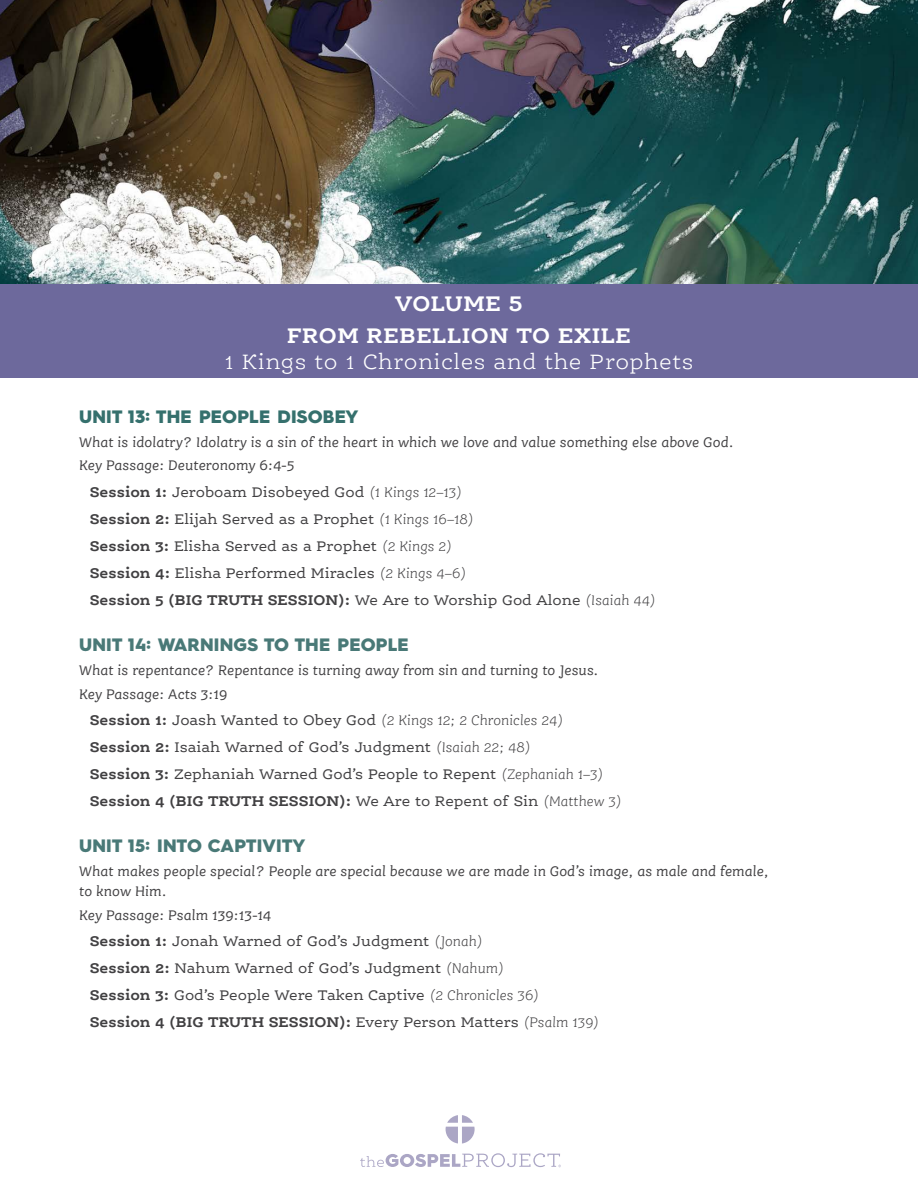
<style>
.page{position:relative;width:918px;height:1188px;background:#fff}
.page>*{position:absolute;margin:0;border:0;box-sizing:border-box;transform-origin:0 0}
.Volume_title{font:300 22.5px/26.1px "Ernestine Pro";letter-spacing:.02em;color:#fff;text-align:center}
.Volume_title-2{font:700 22.5px "Ernestine Pro";letter-spacing:.025em;color:#fff}
.unit_title{font:900 18px "Hurme Geometric Sans 4";letter-spacing:.01em;color:#497977}
.unit_title-2{font:900 18px "Hurme Geometric Sans 4";letter-spacing:.01em;color:#35706d}
.session{font:15px "Ernestine Pro";color:#414042}
.bpq_key_passage{font:italic 15px/19.5px "Ernestine Pro";color:#414042}
.session-2{font:700 15px "Ernestine Pro";color:#414042}
.session-3{font:italic 300 15px "Ernestine Pro";color:#414042}
.s1{font-weight:700}
.s2{font-weight:300;font-style:italic}
.s3{font-weight:400}
.s4{font-weight:700;font-style:normal}
.s5{font-weight:400;font-style:normal}
</style>
<div class="page">
<svg style="left:446px;top:1115px;width:29px;height:29px"></svg>
<svg style="left:360px;top:1153px;width:201px;height:14px"></svg>
<img style="left:0;top:0;width:918px;height:284px">
<div style="left:0;top:284px;width:918px;height:94px;background:#6d699c"></div>
<p class="Volume_title-2" style="left:395px;top:289px;width:129px">VOLUME 5</p>
<p class="Volume_title" style="left:224px;top:322px;width:471px"><span class="s1">FROM REBELLION TO EXILE<br></span>1 Kings to 1 Chronicles and the Prophets</p>
<p class="unit_title-2" style="left:79px;top:404px;width:281px">UNIT 13: THE PEOPLE DISOBEY</p>
<p class="bpq_key_passage" style="left:79px;top:432px;width:656px">What is idolatry? Idolatry is a sin of the heart in which we love and value something else above God.</p>
<p class="bpq_key_passage" style="left:79px;top:456px;width:217px">Key Passage: Deuteronomy 6:4-5</p>
<p class="session" style="left:90px;top:483px;width:374px"><span class="s1">Session 1:</span> Jeroboam Disobeyed God <span class="s2">(1 Kings 12–13)</span></p>
<p class="session" style="left:90px;top:510px;width:386px"><span class="s1">Session 2:</span> Elijah Served as a Prophet <span class="s2">(1 Kings 16–18)</span></p>
<p class="session" style="left:90px;top:537px;width:364px"><span class="s1">Session 3:</span> Elisha Served as a Prophet <span class="s2">(2 Kings 2)</span></p>
<p class="session" style="left:90px;top:564px;width:379px"><span class="s1">Session 4:</span> Elisha Performed Miracles <span class="s2">(2 Kings 4–6)</span></p>
<p class="session-2" style="left:90px;top:590px;width:568px">Session 5 (BIG TRUTH SESSION): <span class="s3">We Are to Worship God Alone</span> <span class="s2">(Isaiah 44)</span></p>
<p class="unit_title" style="left:79px;top:632px;width:331px">UNIT 14: WARNINGS TO THE PEOPLE</p>
<p class="bpq_key_passage" style="left:79px;top:660px;width:521px">What is repentance? Repentance is turning away from sin and turning to Jesus.</p>
<p class="bpq_key_passage" style="left:79px;top:684px;width:150px">Key Passage: Acts 3:19</p>
<p class="session-3" style="left:90px;top:712px;width:476px"><span class="s4">Session 1:</span> <span class="s5">Joash Wanted to Obey God</span> (2 Kings 12; 2 Chronicles 24)</p>
<p class="session" style="left:90px;top:738px;width:443px"><span class="s1">Session 2:</span> Isaiah Warned of God’s Judgment <span class="s2">(Isaiah 22; 48)</span></p>
<p class="session" style="left:90px;top:765px;width:515px"><span class="s1">Session 3:</span> Zephaniah Warned God’s People to Repent <span class="s2">(Zephaniah 1–3)</span></p>
<p class="session-2" style="left:90px;top:791px;width:534px">Session 4 (BIG TRUTH SESSION): <span class="s3">We Are to Repent of Sin</span> <span class="s2">(Matthew 3)</span></p>
<p class="unit_title" style="left:79px;top:833px;width:228px">UNIT 15: INTO CAPTIVITY</p>
<p class="bpq_key_passage" style="left:79px;top:861px;width:691px">What makes people special? People are special because we are made in God’s image, as male and female, to know Him.</p>
<p class="bpq_key_passage" style="left:79px;top:905px;width:194px">Key Passage: Psalm 139:13-14</p>
<p class="session" style="left:90px;top:932px;width:395px"><span class="s1">Session 1:</span> Jonah Warned of God’s Judgment <span class="s2">(Jonah)</span></p>
<p class="session" style="left:90px;top:959px;width:416px"><span class="s1">Session 2:</span> Nahum Warned of God’s Judgment <span class="s2">(Nahum)</span></p>
<p class="session" style="left:90px;top:986px;width:451px"><span class="s1">Session 3:</span> God’s People Were Taken Captive <span class="s2">(2 Chronicles 36)</span></p>
<p class="session-2" style="left:90px;top:1012px;width:511px">Session 4 (BIG TRUTH SESSION): <span class="s3">Every Person Matters</span> <span class="s2">(Psalm 139)</span></p>
</div>
